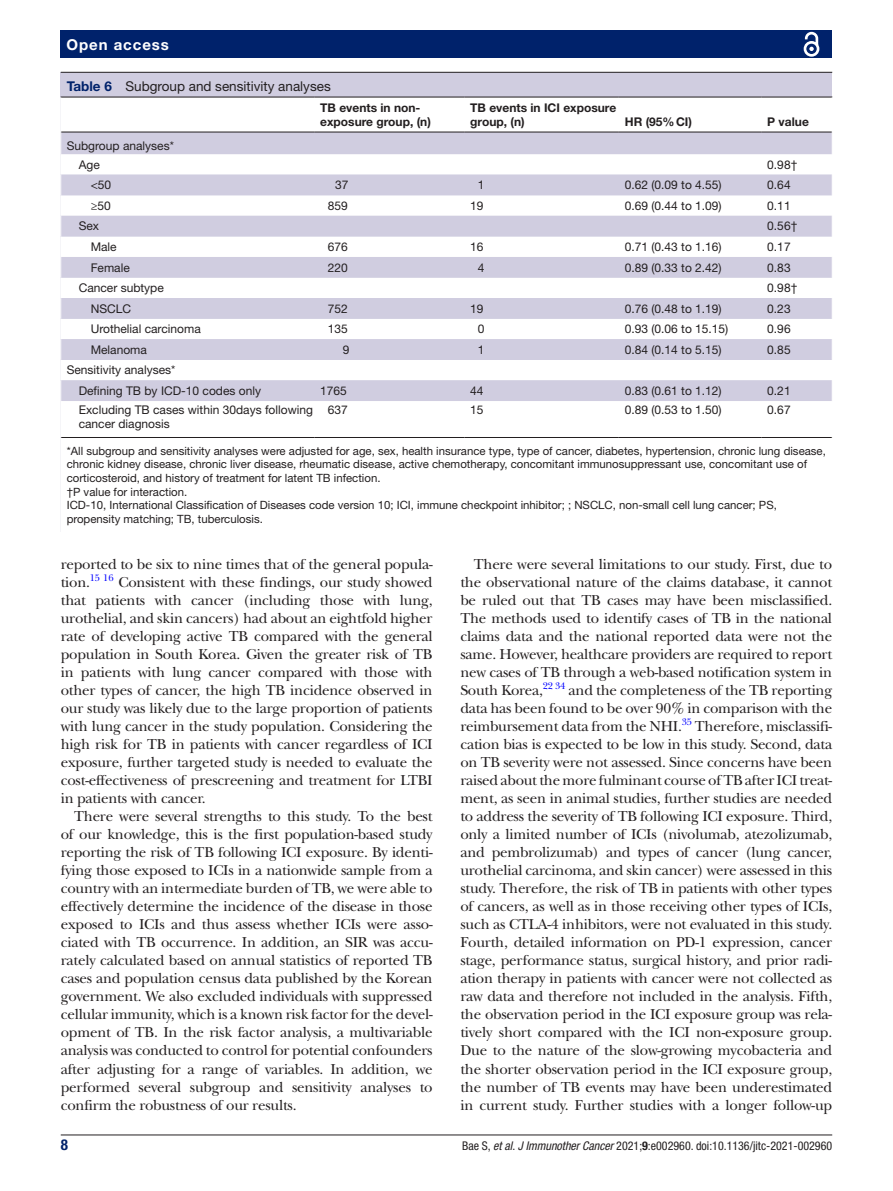
<style>
.page{position:relative;width:893px;height:1191px;background:#fff}
.page>*{position:absolute;margin:0;border:0;box-sizing:border-box;transform-origin:0 0}
.t1{font:15px/18px "New Baskerville";letter-spacing:-.015em;color:#231f20;text-align:justify}
.t2{font:700 15px "Helvetica Neue LT Std";letter-spacing:.065em;color:#fff}
.t3{font:700 condensed 15px "Helvetica Neue LT Std";color:#00226b}
.t4{font:13.5px "Helvetica Neue LT Std";color:#231f20}
.t5{font:12px/19px "Helvetica Neue LT Std";color:#231f20}
.t6{font:700 12px/14.4px "Helvetica Neue LT Std";color:#231f20}
.t7{font:condensed 12px "Helvetica Neue LT Std";color:#231f20}
.t8{font:11.4px/13.6px "Helvetica Neue LT Std";color:#231f20}
.t9{font:9.9px "New Baskerville";letter-spacing:-.015em;color:#00f}
.s1{font-weight:700;color:#00226b}
.s2{font-style:italic}
.s3{font-weight:700}
</style>
<div class="page">
<hr style="left:61px;top:1134px;width:771px;height:1px;background:#231f20">
<div style="left:61px;top:31px;width:771px;height:27px;background:#00226b"></div>
<svg style="left:803px;top:31px;width:17px;height:26px"></svg>
<div style="left:61px;top:73px;width:771px;height:459px;background:#d0cde0"></div>
<hr style="left:61px;top:72px;width:771px;height:1px;background:#231f20">
<div style="left:61px;top:98px;width:771px;height:434px;background:#fff"></div>
<svg style="left:61px;top:133px;width:771px;height:268px"></svg>
<hr style="left:61px;top:97px;width:253px;height:1px;background:#231f20">
<hr style="left:61px;top:132px;width:253px;height:1px;background:#231f20">
<hr style="left:314px;top:97px;width:150px;height:1px;background:#231f20">
<hr style="left:314px;top:132px;width:150px;height:1px;background:#231f20">
<hr style="left:464px;top:97px;width:155px;height:1px;background:#231f20">
<hr style="left:464px;top:132px;width:155px;height:1px;background:#231f20">
<hr style="left:619px;top:97px;width:142px;height:1px;background:#231f20">
<hr style="left:619px;top:132px;width:142px;height:1px;background:#231f20">
<hr style="left:761px;top:97px;width:71px;height:1px;background:#231f20">
<hr style="left:761px;top:132px;width:71px;height:1px;background:#231f20">
<hr style="left:61px;top:437px;width:253px;height:1px;background:#231f20">
<hr style="left:314px;top:437px;width:150px;height:1px;background:#231f20">
<hr style="left:464px;top:437px;width:155px;height:1px;background:#231f20">
<hr style="left:619px;top:437px;width:142px;height:1px;background:#231f20">
<hr style="left:761px;top:437px;width:71px;height:1px;background:#231f20">
<svg style="left:60px;top:132px;width:1px;height:269px"></svg>
<hr style="left:67px;top:481px;width:765px;height:2px;background:#fff">
<hr style="left:67px;top:495px;width:765px;height:1px;background:#fff">
<hr style="left:67px;top:522px;width:765px;height:2px;background:#fff">
<p class="t2" style="left:66px;top:35px;width:104px">Open access</p>
<p class="t4" style="left:67px;top:78px;width:266px"><span class="s1">Table 6</span> Subgroup and sensitivity analyses</p>
<p class="t6" style="left:320px;top:100px;width:112px">TB events in non&shy;exposure group, (n)</p>
<p class="t6" style="left:470px;top:100px;width:148px">TB events in ICI exposure group, (n)</p>
<p class="t5" style="left:79px;top:136px;width:97px;text-indent:-12px">Subgroup analyses*<br>Age</p>
<p class="t6" style="left:625px;top:114px;width:69px">HR (95%CI)</p>
<p class="t6" style="left:767px;top:114px;width:43px">P value</p>
<p class="t5" style="left:767px;top:155px;width:32px">0.98†</p>
<p class="t5" style="left:91px;top:175px;width:22px">&lt;50</p>
<p class="t5" style="left:335px;top:175px;width:15px">37</p>
<p class="t5" style="left:478px;top:175px;width:8px">1</p>
<p class="t5" style="left:625px;top:175px;width:98px">0.62 (0.09 to 4.55)</p>
<p class="t5" style="left:767px;top:175px;width:25px">0.64</p>
<p class="t5" style="left:91px;top:196px;width:22px">≥50</p>
<p class="t5" style="left:328px;top:196px;width:22px">859</p>
<p class="t5" style="left:470px;top:196px;width:15px">19</p>
<p class="t5" style="left:625px;top:196px;width:98px">0.69 (0.44 to 1.09)</p>
<p class="t5" style="left:767px;top:196px;width:25px">0.11</p>
<p class="t5" style="left:79px;top:216px;width:22px">Sex</p>
<p class="t5" style="left:767px;top:216px;width:32px">0.56†</p>
<p class="t5" style="left:91px;top:237px;width:28px">Male</p>
<p class="t5" style="left:328px;top:237px;width:22px">676</p>
<p class="t5" style="left:470px;top:237px;width:15px">16</p>
<p class="t5" style="left:625px;top:237px;width:98px">0.71 (0.43 to 1.16)</p>
<p class="t5" style="left:767px;top:237px;width:25px">0.17</p>
<p class="t5" style="left:91px;top:258px;width:41px">Female</p>
<p class="t5" style="left:328px;top:258px;width:22px">220</p>
<p class="t5" style="left:478px;top:258px;width:8px">4</p>
<p class="t5" style="left:625px;top:258px;width:98px">0.89 (0.33 to 2.42)</p>
<p class="t5" style="left:767px;top:258px;width:25px">0.83</p>
<p class="t5" style="left:79px;top:278px;width:87px">Cancer subtype</p>
<p class="t5" style="left:767px;top:278px;width:32px">0.98†</p>
<p class="t5" style="left:91px;top:299px;width:42px">NSCLC</p>
<p class="t5" style="left:328px;top:299px;width:22px">752</p>
<p class="t5" style="left:470px;top:299px;width:15px">19</p>
<p class="t5" style="left:625px;top:299px;width:98px">0.76 (0.48 to 1.19)</p>
<p class="t5" style="left:767px;top:299px;width:25px">0.23</p>
<p class="t5" style="left:91px;top:319px;width:112px">Urothelial carcinoma</p>
<p class="t5" style="left:328px;top:319px;width:22px">135</p>
<p class="t5" style="left:478px;top:319px;width:8px">0</p>
<p class="t5" style="left:625px;top:319px;width:105px">0.93 (0.06 to 15.15)</p>
<p class="t5" style="left:767px;top:319px;width:25px">0.96</p>
<p class="t5" style="left:91px;top:340px;width:58px">Melanoma</p>
<p class="t5" style="left:343px;top:340px;width:8px">9</p>
<p class="t5" style="left:478px;top:340px;width:8px">1</p>
<p class="t5" style="left:625px;top:340px;width:98px">0.84 (0.14 to 5.15)</p>
<p class="t5" style="left:767px;top:340px;width:25px">0.85</p>
<p class="t5" style="left:79px;top:360px;width:184px;line-height:20.5px;text-indent:-12px">Sensitivity analyses*<br>Defining TB by ICD-10 codes only</p>
<p class="t5" style="left:320px;top:381px;width:28px">1765</p>
<p class="t5" style="left:470px;top:381px;width:15px">44</p>
<p class="t5" style="left:625px;top:381px;width:98px">0.83 (0.61 to 1.12)</p>
<p class="t5" style="left:767px;top:381px;width:25px">0.21</p>
<p class="t5" style="left:79px;top:402px;width:236px;line-height:14.4px">Excluding TB cases within 30days following cancer diagnosis</p>
<p class="t5" style="left:328px;top:400px;width:22px">637</p>
<p class="t5" style="left:470px;top:400px;width:15px">15</p>
<p class="t5" style="left:625px;top:400px;width:98px">0.89 (0.53 to 1.50)</p>
<p class="t5" style="left:767px;top:400px;width:25px">0.67</p>
<p class="t8" style="left:67px;top:443px;width:761px">*All subgroup and sensitivity analyses were adjusted for age, sex, health insurance type, type of cancer, diabetes, hypertension, chronic lung disease, chronic kidney disease, chronic liver disease, rheumatic disease, active chemotherapy, concomitant immunosuppressant use, concomitant use of corticosteroid, and history of treatment for latent TB infection.<br>†P value for interaction.<br>ICD-10, International Classification of Diseases code version 10; ICI, immune checkpoint inhibitor; ; NSCLC, non-small cell lung cancer; PS, propensity matching; TB, tuberculosis.</p>
<p class="t1" style="left:61px;top:555px;width:373px">reported to be six to nine times that of the general popula&shy;tion.</p>
<p class="t9" style="left:90px;top:571px;width:25px">15 16</p>
<p class="t1" style="left:61px;top:573px;width:373px;text-indent:58px">Consistent with these findings, our study showed that patients with cancer (including those with lung, urothelial, and skin cancers) had about an eightfold higher rate of developing active TB compared with the general population in South Korea. Given the greater risk of TB in patients with lung cancer compared with those with other types of cancer, the high TB incidence observed in our study was likely due to the large proportion of patients with lung cancer in the study population. Considering the high risk for TB in patients with cancer regardless of ICI exposure, further targeted study is needed to evaluate the cost-effectiveness of prescreening and treatment for LTBI in patients with cancer.</p>
<p class="t1" style="left:61px;top:807px;width:373px;text-indent:14px">There were several strengths to this study. To the best of our knowledge, this is the first population-based study reporting the risk of TB following ICI exposure. By identi&shy;fying those exposed to ICIs in a nationwide sample from a country with an intermediate burden of TB, we were able to effectively determine the incidence of the disease in those exposed to ICIs and thus assess whether ICIs were asso&shy;ciated with TB occurrence. In addition, an SIR was accu&shy;rately calculated based on annual statistics of reported TB cases and population census data published by the Korean government. We also excluded individuals with suppressed cellular immunity, which is a known risk factor for the devel&shy;opment of TB. In the risk factor analysis, a multivariable analysis was conducted to control for potential confounders after adjusting for a range of variables. In addition, we performed several subgroup and sensitivity analyses to confirm the robustness of our results.</p>
<p class="t1" style="left:460px;top:555px;width:373px;text-indent:14px">There were several limitations to our study. First, due to the observational nature of the claims database, it cannot be ruled out that TB cases may have been misclassified.<br>The methods used to identify cases of TB in the national claims data and the national reported data were not the same. However, healthcare providers are required to report new cases of TB through a web-based notification system in South Korea,</p>
<p class="t9" style="left:543px;top:679px;width:24px">22 34</p>
<p class="t1" style="left:460px;top:681px;width:373px;text-indent:108px">and the completeness of the TB reporting data has been found to be over 90% in comparison with the reimbursement data from the NHI.</p>
<p class="t9" style="left:682px;top:715px;width:12px">35</p>
<p class="t1" style="left:460px;top:717px;width:373px;text-indent:235px">Therefore, misclassifi&shy;cation bias is expected to be low in this study. Second, data on TB severity were not assessed. Since concerns have been raised about the more fulminant course of TB after ICI treat&shy;ment, as seen in animal studies, further studies are needed to address the severity of TB following ICI exposure. Third, only a limited number of ICIs (nivolumab, atezolizumab, and pembrolizumab) and types of cancer (lung cancer, urothelial carcinoma, and skin cancer) were assessed in this study. Therefore, the risk of TB in patients with other types of cancers, as well as in those receiving other types of ICIs, such as CTLA-4 inhibitors, were not evaluated in this study.<br>Fourth, detailed information on PD-1 expression, cancer stage, performance status, surgical history, and prior radi&shy;ation therapy in patients with cancer were not collected as raw data and therefore not included in the analysis. Fifth, the observation period in the ICI exposure group was rela&shy;tively short compared with the ICI non-exposure group.<br>Due to the nature of the slow-growing mycobacteria and the shorter observation period in the ICI exposure group, the number of TB events may have been underestimated in current study. Further studies with a longer follow-up</p>
<p class="t3" style="left:61px;top:1135px;width:9px">8</p>
<p class="t7" style="left:462px;top:1138px;width:372px">Bae S, <span class="s2">et al</span>. <span class="s2">J Immunother Cancer</span> 2021;<span class="s3">9</span>:e002960. doi:10.1136/jitc-2021-002960</p>
</div>
